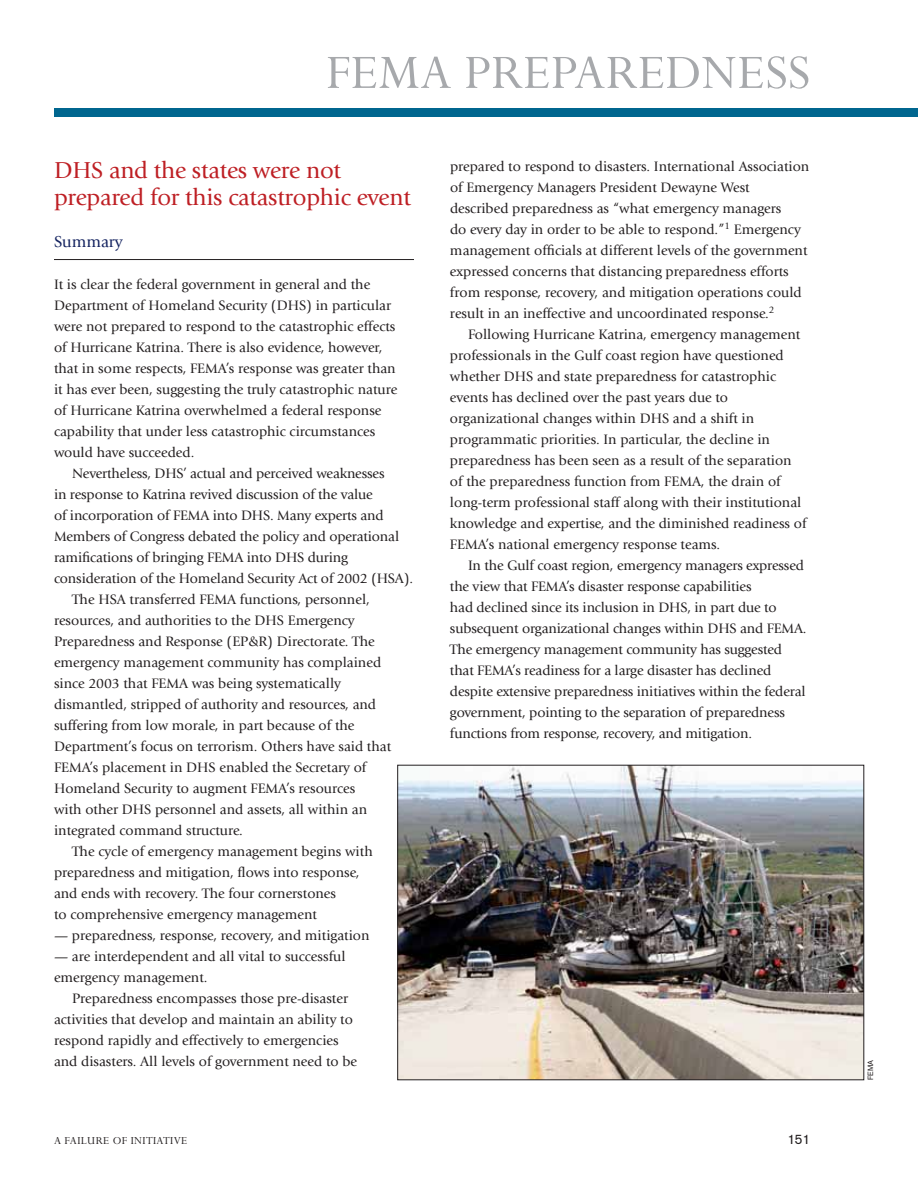
<style>
.page{position:relative;width:918px;height:1188px;background:#fff}
.page>*{position:absolute;margin:0;border:0;box-sizing:border-box;transform-origin:0 0}
.t1{font:54px "Perpetua Std";color:#a7a9ac}
.t2{font:24px/27px "Giovanni";letter-spacing:-.01em;color:#be1f24}
.t3{font:16.5px "Giovanni";color:#142360}
.t4{font:14.25px/21px "Giovanni";color:#231f20}
.t5{font:13.5px "Akzidenz Grotesk";color:#231f20}
.t6{font:12px "Perpetua Std";letter-spacing:.03em;color:#231f20}
.t7{font:7.5px "Akzidenz Grotesk";color:#231f20}
</style>
<div class="page">
<hr style="left:54px;top:259px;width:360px;height:1px;background:#231f20">
<img style="left:400px;top:767px;width:462px;height:311px">
<div style="left:398px;top:765px;width:466px;height:315px;border:1px solid #231f20"></div>
<div style="left:54px;top:108px;width:864px;height:9px;background:#00668f"></div>
<hr style="left:0;top:0;width:1px;height:1188px;background:#c0cdc9">
<h1 class="t1" style="left:326px;top:38px;width:485px">FEMA PREPAREDNESS</h1>
<h2 class="t2" style="left:54px;top:159px;width:358px">DHS and the states were not prepared for this catastrophic event</h2>
<p class="t3" style="left:54px;top:235px;width:70px">Summary</p>
<p class="t4" style="left:54px;top:275px;width:345px">It is clear the federal government in general and the Department of Homeland Security (DHS) in particular were not prepared to respond to the catastrophic effects of Hurricane Katrina. There is also evidence, however, that in some respects, FEMA’s response was greater than it has ever been, suggesting the truly catastrophic nature of Hurricane Katrina overwhelmed a federal response capability that under less catastrophic circumstances would have succeeded.</p>
<p class="t4" style="left:72px;top:464px;width:314px">Nevertheless, DHS’ actual and perceived weaknesses</p>
<p class="t4" style="left:54px;top:485px;width:320px">in response to Katrina revived discussion of the value</p>
<p class="t4" style="left:54px;top:506px;width:331px">of incorporation of FEMA into DHS. Many experts and</p>
<p class="t4" style="left:54px;top:527px;width:347px">Members of Congress debated the policy and operational</p>
<p class="t4" style="left:54px;top:548px;width:296px">ramifications of bringing FEMA into DHS during</p>
<p class="t4" style="left:54px;top:569px;width:361px">consideration of the Homeland Security Act of 2002 (HSA).</p>
<p class="t4" style="left:72px;top:590px;width:299px">The HSA transferred FEMA functions, personnel,</p>
<p class="t4" style="left:54px;top:611px;width:302px">resources, and authorities to the DHS Emergency</p>
<p class="t4" style="left:54px;top:632px;width:322px">Preparedness and Response (EP&amp;R) Directorate. The</p>
<p class="t4" style="left:54px;top:653px;width:329px">emergency management community has complained</p>
<p class="t4" style="left:54px;top:674px;width:289px">since 2003 that FEMA was being systematically</p>
<p class="t4" style="left:54px;top:695px;width:324px">dismantled, stripped of authority and resources, and</p>
<p class="t4" style="left:54px;top:716px;width:302px">suffering from low morale, in part because of the</p>
<p class="t4" style="left:54px;top:737px;width:339px">Department’s focus on terrorism. Others have said that</p>
<p class="t4" style="left:54px;top:758px;width:314px">FEMA’s placement in DHS enabled the Secretary of</p>
<p class="t4" style="left:54px;top:779px;width:303px">Homeland Security to augment FEMA’s resources</p>
<p class="t4" style="left:54px;top:800px;width:315px">with other DHS personnel and assets, all within an</p>
<p class="t4" style="left:54px;top:821px;width:190px">integrated command structure.</p>
<p class="t4" style="left:72px;top:842px;width:302px">The cycle of emergency management begins with</p>
<p class="t4" style="left:54px;top:863px;width:307px">preparedness and mitigation, flows into response,</p>
<p class="t4" style="left:54px;top:884px;width:284px">and ends with recovery. The four cornerstones</p>
<p class="t4" style="left:54px;top:905px;width:265px">to comprehensive emergency management</p>
<p class="t4" style="left:54px;top:926px;width:317px">— preparedness, response, recovery, and mitigation</p>
<p class="t4" style="left:54px;top:947px;width:293px">— are interdependent and all vital to successful emergency management.</p>
<p class="t4" style="left:54px;top:989px;width:305px;text-indent:18px">Preparedness encompasses those pre-disaster activities that develop and maintain an ability to respond rapidly and effectively to emergencies and disasters. All levels of government need to be</p>
<p class="t4" style="left:450px;top:157px;width:361px">prepared to respond to disasters. International Association of Emergency Managers President Dewayne West described preparedness as “what emergency managers<br>do every day in order to be able to respond.”<sup>1</sup> Emergency management officials at different levels of the government expressed concerns that distancing preparedness efforts from response, recovery, and mitigation operations could result in an ineffective and uncoordinated response.<sup>2</sup></p>
<p class="t4" style="left:450px;top:325px;width:358px;text-indent:18px">Following Hurricane Katrina, emergency management professionals in the Gulf coast region have questioned whether DHS and state preparedness for catastrophic events has declined over the past years due to organizational changes within DHS and a shift in programmatic priorities. In particular, the decline in preparedness has been seen as a result of the separation of the preparedness function from FEMA, the drain of long-term professional staff along with their institutional knowledge and expertise, and the diminished readiness of FEMA’s national emergency response teams.</p>
<p class="t4" style="left:450px;top:556px;width:358px;text-indent:18px">In the Gulf coast region, emergency managers expressed the view that FEMA’s disaster response capabilities<br>had declined since its inclusion in DHS, in part due to subsequent organizational changes within DHS and FEMA.<br>The emergency management community has suggested that FEMA’s readiness for a large disaster has declined despite extensive preparedness initiatives within the federal government, pointing to the separation of preparedness functions from response, recovery, and mitigation.</p>
<p class="t6" style="left:54px;top:1133px;width:135px">A FAILURE OF INITIATIVE</p>
<p class="t5" style="left:787px;top:1135px;width:24px">151</p>
<p class="t7" style="left:868px;top:1080px;width:22px;rotate:-90deg">FEMA</p>
</div>
